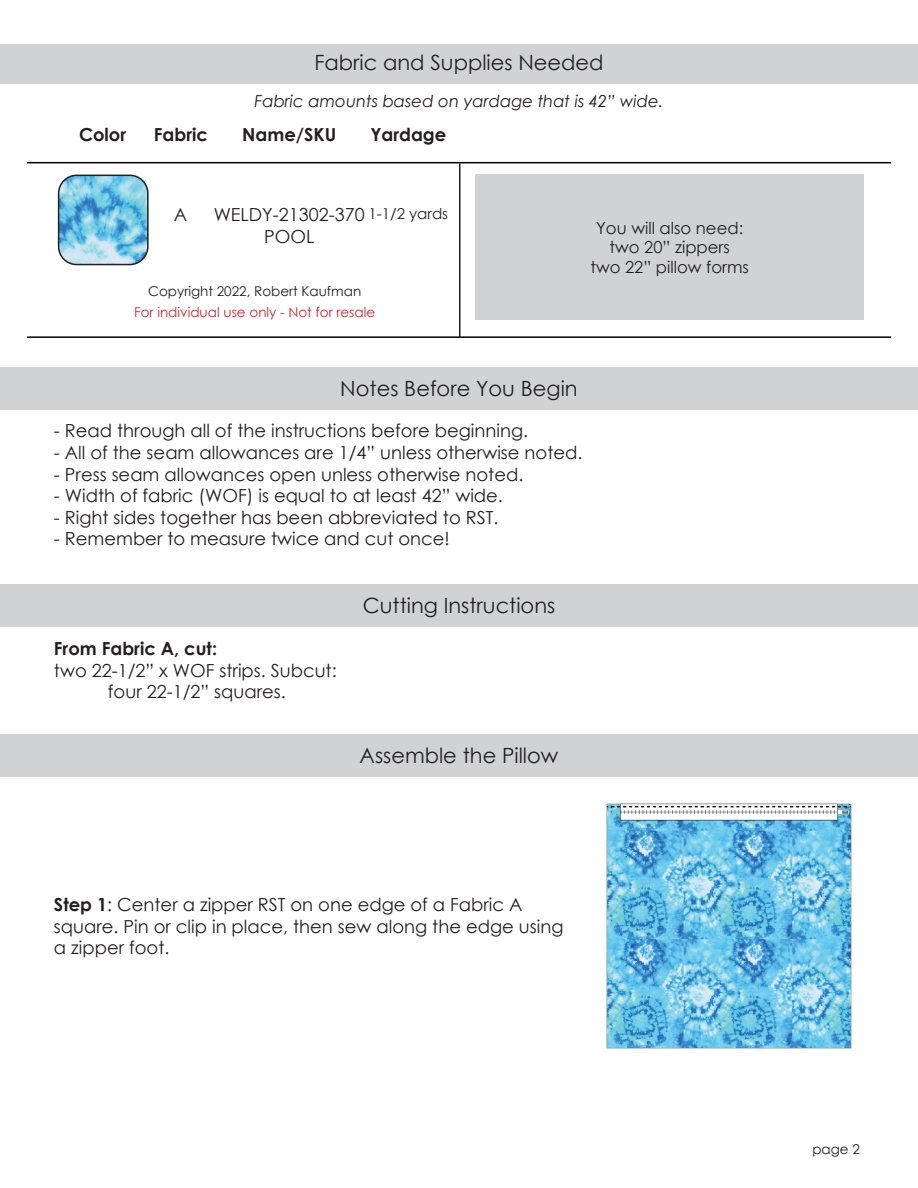
<style>
.page{position:relative;width:918px;height:1188px;background:#fff}
.page>*{position:absolute;margin:0;border:0;box-sizing:border-box;transform-origin:0 0}
.t1{font:21px "Century Gothic";color:#231f20}
.t2{font:18px/21.6px "Century Gothic";color:#231f20;text-align:center}
.t3{font:700 18px "Century Gothic";color:#231f20}
.t4{font:16.5px/19.8px "Century Gothic";color:#231f20;text-align:center}
.t5{font:italic 16.5px "Century Gothic";color:#231f20}
.t6{font:15px "Century Gothic";color:#231f20}
.t7{font:13.5px "Century Gothic";color:#d1232a}
.t8{font:13.5px "Century Gothic";color:#231f20}
.s1{font-weight:700}
</style>
<div class="page">
<div style="left:0;top:44px;width:918px;height:40px;background:#d1d2d4"></div>
<hr style="left:27px;top:162px;width:864px;height:1px;background:#000">
<hr style="left:27px;top:336px;width:864px;height:2px;background:#000">
<hr style="left:459px;top:163px;width:1px;height:175px;background:#231f20">
<img style="left:59px;top:175px;width:87px;height:90px">
<div style="left:58px;top:175px;width:91px;height:90px;border:2px solid #231f20;border-radius:18px"></div>
<div style="left:475px;top:175px;width:389px;height:145px;background:#d1d2d4"></div>
<div style="left:0;top:367px;width:918px;height:42px;background:#d1d2d4"></div>
<div style="left:0;top:734px;width:918px;height:42px;background:#d1d2d4"></div>
<div style="left:0;top:585px;width:918px;height:42px;background:#d1d2d4"></div>
<img style="left:606px;top:803px;width:246px;height:246px">
<p class="t1" style="left:314px;top:47px;width:291px">Fabric and Supplies Needed</p>
<p class="t5" style="left:254px;top:90px;width:411px">Fabric amounts based on yardage that is 42” wide.</p>
<p class="t3" style="left:79px;top:121px;width:49px">Color</p>
<p class="t3" style="left:154px;top:121px;width:55px">Fabric</p>
<p class="t3" style="left:242px;top:121px;width:95px">Name/SKU</p>
<p class="t3" style="left:370px;top:121px;width:77px">Yardage</p>
<p class="t2" style="left:174px;top:204px;width:15px">A</p>
<p class="t6" style="left:369px;top:203px;width:81px">1-1/2 yards</p>
<p class="t2" style="left:214px;top:204px;width:153px">WELDY-21302-370<br>POOL</p>
<p class="t8" style="left:148px;top:282px;width:215px">Copyright 2022, Robert Kaufman</p>
<p class="t7" style="left:134px;top:303px;width:243px">For individual use only - Not for resale</p>
<p class="t4" style="left:590px;top:218px;width:160px">You will also need: two 20” zippers<br>two 22” pillow forms</p>
<p class="t1" style="left:340px;top:374px;width:239px">Notes Before You Begin</p>
<p class="t2" style="left:54px;top:420px;width:476px">- Read through all of the instructions before beginning.</p>
<p class="t2" style="left:54px;top:441px;width:530px">- All of the seam allowances are 1/4” unless otherwise noted.</p>
<p class="t2" style="left:54px;top:463px;width:471px">- Press seam allowances open unless otherwise noted.</p>
<p class="t2" style="left:54px;top:485px;width:450px">- Width of fabric (WOF) is equal to at least 42” wide.</p>
<p class="t2" style="left:54px;top:506px;width:446px">- Right sides together has been abbreviated to RST.</p>
<p class="t2" style="left:54px;top:528px;width:397px">- Remember to measure twice and cut once!</p>
<p class="t3" style="left:54px;top:635px;width:165px">From Fabric A, cut:</p>
<p class="t2" style="left:54px;top:659px;width:284px">two 22-1/2” x WOF strips. Subcut: four 22-1/2” squares.</p>
<p class="t1" style="left:363px;top:591px;width:194px">Cutting Instructions</p>
<p class="t1" style="left:360px;top:741px;width:200px">Assemble the Pillow</p>
<p class="t2" style="left:54px;top:894px;width:511px;text-align:left"><span class="s1">Step 1</span>: Center a zipper RST on one edge of a Fabric A square. Pin or clip in place, then sew along the edge using a zipper foot.</p>
<p class="t8" style="left:812px;top:1140px;width:49px">page 2</p>
</div>
